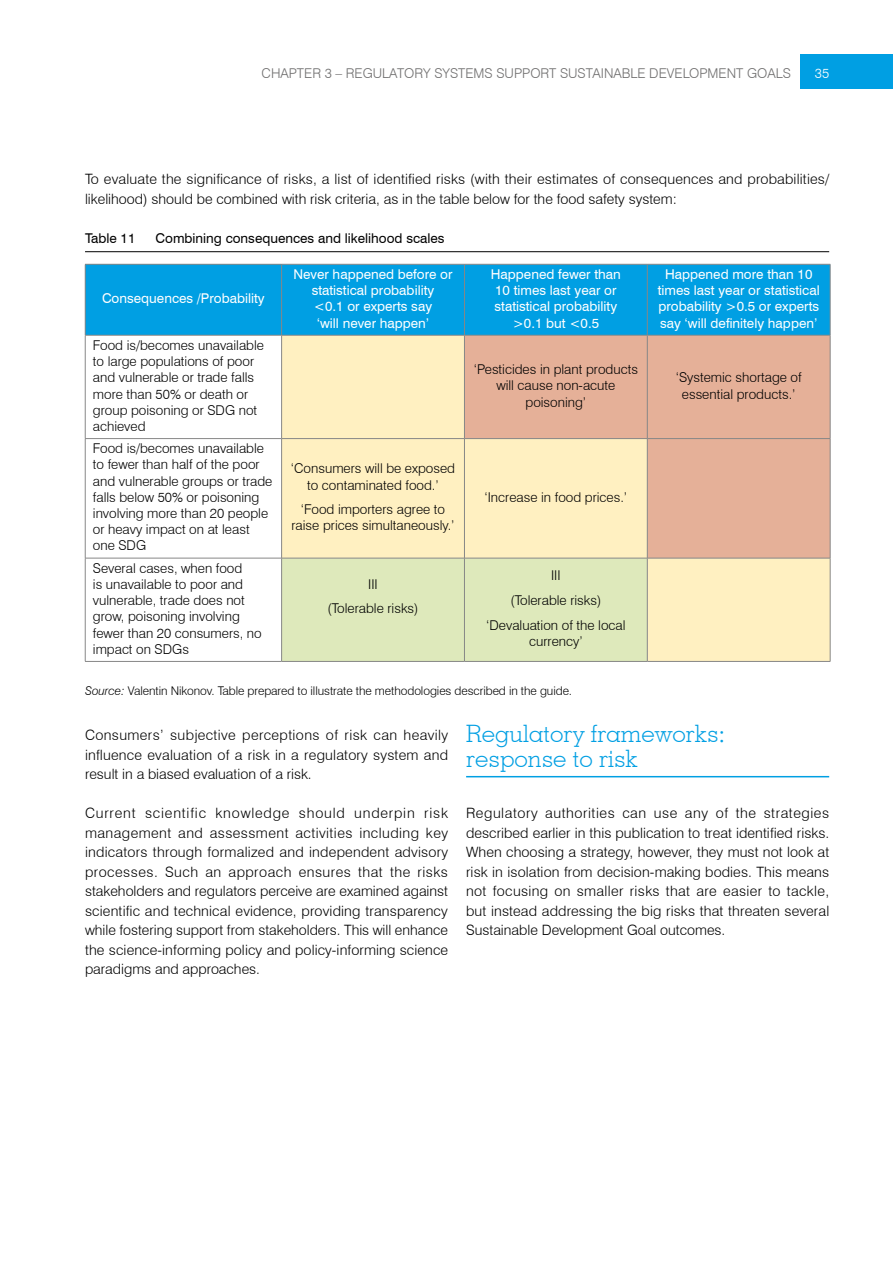
<style>
.page{position:relative;width:893px;height:1263px;background:#fff}
.page>*{position:absolute;margin:0;border:0;box-sizing:border-box;transform-origin:0 0}
.t1{font:300 24px/25.5px "Geometric Slab 703 BT";color:#009fe3}
.t2{font:300 14.25px/19.5px "Swiss 721 BT";color:#000;text-align:justify}
.t3{font:300 13.5px/16.2px "Swiss 721 BT";color:#000;text-align:center}
.t4{font:13.5px/16.2px "Swiss 721 BT";color:#fff;text-align:center}
.t5{font:300 13.5px "Swiss 721 BT";color:#706f6f}
.t6{font:13.5px "Swiss 721 BT";color:#000}
.t7{font:300 13.5px "Swiss 721 BT";color:#fff}
.t8{font:300 12px "Swiss 721 BT";letter-spacing:-.005em;color:#000}
.s1{font-style:italic}
</style>
<div class="page">
<div style="left:800px;top:54px;width:93px;height:34px;background:#009fe3"></div>
<hr style="left:85px;top:251px;width:744px;height:1px;background:#000">
<div style="left:85px;top:264px;width:197px;height:71px;background:#009fe3"></div>
<div style="left:282px;top:265px;width:548px;height:70px;background:#009fe3"></div>
<div style="left:282px;top:336px;width:548px;height:325px;background:#fff0c1"></div>
<svg style="left:465px;top:336px;width:365px;height:222px;background:#ebc1a3"></svg>
<div style="left:282px;top:559px;width:365px;height:102px;background:#dee9bb"></div>
<hr style="left:85px;top:264px;width:197px;height:1px;background:#878787">
<hr style="left:85px;top:264px;width:1px;height:71px;background:#878787">
<hr style="left:282px;top:264px;width:182px;height:1px;background:#878787">
<hr style="left:281px;top:264px;width:1px;height:71px;background:#878787">
<hr style="left:464px;top:264px;width:183px;height:1px;background:#878787">
<hr style="left:464px;top:264px;width:1px;height:71px;background:#878787">
<hr style="left:647px;top:264px;width:183px;height:1px;background:#878787">
<hr style="left:647px;top:264px;width:1px;height:71px;background:#878787">
<hr style="left:830px;top:264px;width:1px;height:71px;background:#878787">
<hr style="left:85px;top:335px;width:197px;height:1px;background:#878787">
<hr style="left:85px;top:335px;width:1px;height:103px;background:#878787">
<hr style="left:282px;top:335px;width:182px;height:1px;background:#878787">
<hr style="left:281px;top:335px;width:1px;height:103px;background:#878787">
<hr style="left:464px;top:335px;width:183px;height:1px;background:#878787">
<hr style="left:464px;top:335px;width:1px;height:103px;background:#878787">
<hr style="left:647px;top:335px;width:183px;height:1px;background:#878787">
<hr style="left:647px;top:335px;width:1px;height:103px;background:#878787">
<hr style="left:830px;top:335px;width:1px;height:103px;background:#878787">
<hr style="left:85px;top:438px;width:197px;height:1px;background:#878787">
<hr style="left:85px;top:439px;width:1px;height:119px;background:#878787">
<hr style="left:282px;top:438px;width:182px;height:1px;background:#878787">
<hr style="left:281px;top:439px;width:1px;height:119px;background:#878787">
<hr style="left:464px;top:438px;width:183px;height:1px;background:#878787">
<hr style="left:464px;top:439px;width:1px;height:119px;background:#878787">
<hr style="left:647px;top:438px;width:183px;height:1px;background:#878787">
<hr style="left:647px;top:439px;width:1px;height:119px;background:#878787">
<hr style="left:830px;top:439px;width:1px;height:119px;background:#878787">
<hr style="left:85px;top:558px;width:197px;height:1px;background:#878787">
<hr style="left:85px;top:558px;width:1px;height:103px;background:#878787">
<hr style="left:282px;top:558px;width:182px;height:1px;background:#878787">
<hr style="left:281px;top:558px;width:1px;height:103px;background:#878787">
<hr style="left:464px;top:558px;width:183px;height:1px;background:#878787">
<hr style="left:464px;top:558px;width:1px;height:103px;background:#878787">
<hr style="left:647px;top:558px;width:183px;height:1px;background:#878787">
<hr style="left:647px;top:558px;width:1px;height:103px;background:#878787">
<hr style="left:830px;top:558px;width:1px;height:103px;background:#878787">
<hr style="left:85px;top:661px;width:197px;height:1px;background:#878787">
<hr style="left:282px;top:661px;width:182px;height:1px;background:#878787">
<hr style="left:464px;top:661px;width:183px;height:1px;background:#878787">
<hr style="left:647px;top:661px;width:183px;height:1px;background:#878787">
<hr style="left:466px;top:776px;width:363px;height:1px;background:#009fe3">
<p class="t5" style="left:262px;top:65px;width:19px">Chapter</p>
<p class="t5" style="left:325px;top:65px;width:40px">3 – Regulatory</p>
<p class="t5" style="left:434px;top:65px;width:10px">systems</p>
<p class="t5" style="left:496px;top:65px;width:10px">support</p>
<p class="t5" style="left:560px;top:65px;width:9px">sustainable</p>
<p class="t5" style="left:649px;top:65px;width:10px">development</p>
<p class="t5" style="left:747px;top:65px;width:10px">goals</p>
<p class="t7" style="left:815px;top:65px;width:16px">35</p>
<p class="t2" style="left:85px;top:169px;width:746px">To evaluate the significance of risks, a list of identified risks (with their estimates of consequences and probabilities/ likelihood) should be combined with risk criteria, as in the table below for the food safety system:</p>
<p class="t6" style="left:85px;top:230px;width:52px">Table 11</p>
<p class="t6" style="left:156px;top:230px;width:291px">Combining consequences and likelihood scales</p>
<p class="t4" style="left:102px;top:290px;width:164px">Consequences /Probability</p>
<p class="t3" style="left:93px;top:337px;width:173px;text-align:left">Food is/becomes unavailable to large populations of poor and vulnerable or trade falls more than 50% or death or group poisoning or SDG not achieved</p>
<p class="t3" style="left:93px;top:440px;width:181px;text-align:left">Food is/becomes unavailable to fewer than half of the poor and vulnerable groups or trade falls below 50% or poisoning involving more than 20 people or heavy impact on at least one SDG</p>
<p class="t4" style="left:293px;top:266px;width:161px">Never happened before or statistical probability<br>&lt;0.1 or experts say<br>‘will never happen’</p>
<p class="t4" style="left:491px;top:266px;width:132px">Happened fewer than<br>10 times last year or statistical probability &gt;0.1 but &lt;0.5</p>
<p class="t4" style="left:658px;top:266px;width:164px">Happened more than 10 times last year or statistical probability &gt;0.5 or experts say ‘will definitely happen’</p>
<p class="t3" style="left:474px;top:361px;width:166px">‘Pesticides in plant products will cause non-acute poisoning’</p>
<p class="t3" style="left:676px;top:369px;width:127px">‘Systemic shortage of essential products.’</p>
<p class="t3" style="left:291px;top:460px;width:166px">‘Consumers will be exposed to contaminated food.’</p>
<p class="t3" style="left:291px;top:501px;width:165px">‘Food importers agree to raise prices simultaneously.’</p>
<p class="t3" style="left:484px;top:489px;width:144px">‘Increase in food prices.’</p>
<p class="t3" style="left:93px;top:560px;width:170px;text-align:left">Several cases, when food<br>is unavailable to poor and vulnerable, trade does not grow, poisoning involving fewer than 20 consumers, no impact on SDGs</p>
<p class="t3" style="left:328px;top:571px;width:92px;line-height:24.8px">III<br>(Tolerable risks)</p>
<p class="t3" style="left:486px;top:563px;width:141px;line-height:24.8px">III<br>(Tolerable risks) ‘Devaluation of the local</p>
<p class="t3" style="left:529px;top:633px;width:55px">currency’</p>
<p class="t8" style="left:85px;top:684px;width:489px"><span class="s1">Source:</span> Valentin Nikonov. Table prepared to illustrate the methodologies described in the guide.</p>
<p class="t2" style="left:85px;top:725px;width:365px">Consumers’ subjective perceptions of risk can heavily influence evaluation of a risk in a regulatory system and result in a biased evaluation of a risk.</p>
<p class="t2" style="left:85px;top:803px;width:365px">Current scientific knowledge should underpin risk management and assessment activities including key indicators through formalized and independent advisory processes. Such an approach ensures that the risks stakeholders and regulators perceive are examined against scientific and technical evidence, providing transparency while fostering support from stakeholders. This will enhance the science-informing policy and policy-informing science paradigms and approaches.</p>
<h1 class="t1" style="left:466px;top:720px;width:260px">Regulatory frameworks: response to risk</h1>
<p class="t2" style="left:466px;top:803px;width:365px">Regulatory authorities can use any of the strategies described earlier in this publication to treat identified risks.<br>When choosing a strategy, however, they must not look at risk in isolation from decision-making bodies. This means not focusing on smaller risks that are easier to tackle, but instead addressing the big risks that threaten several Sustainable Development Goal outcomes.</p>
</div>
